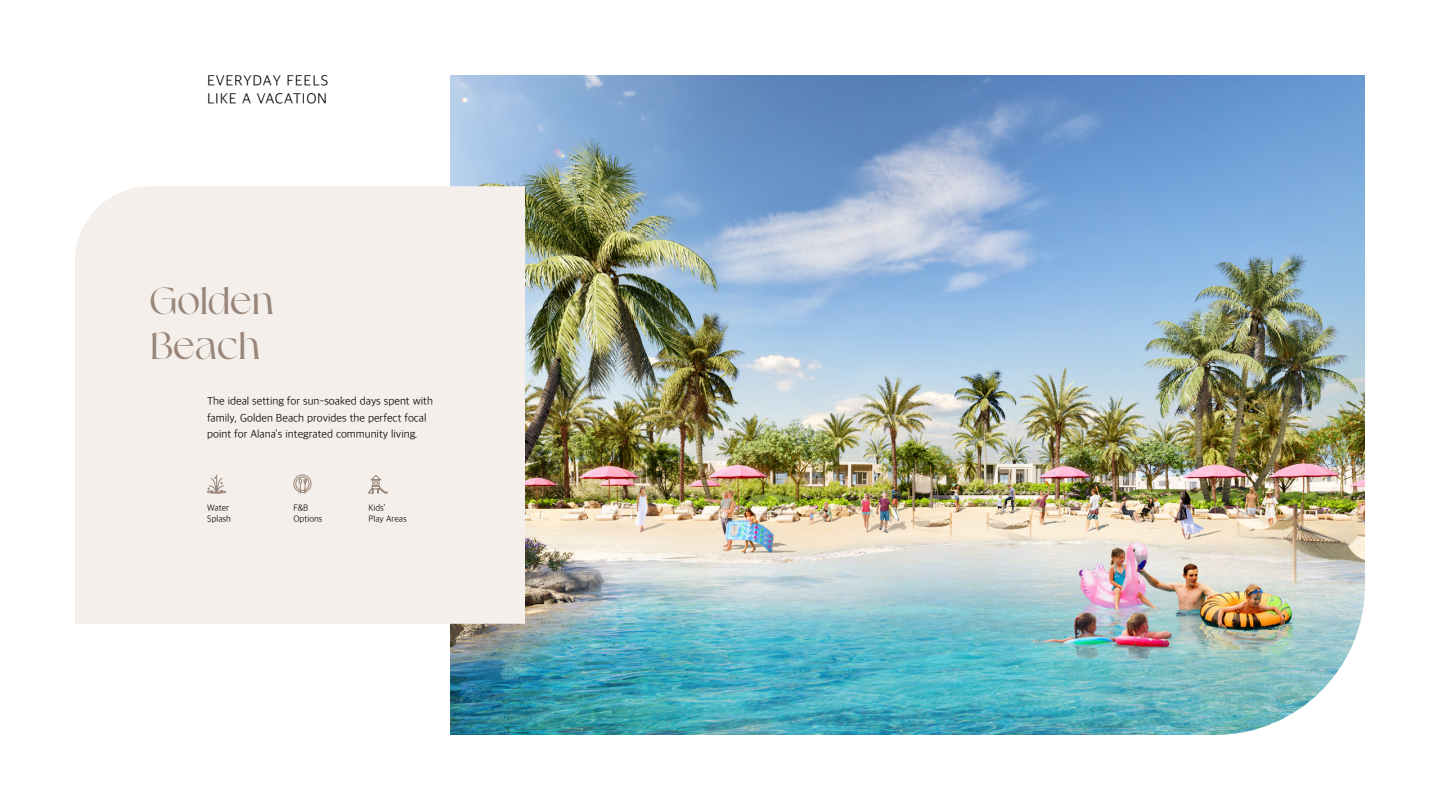
<style>
.page{position:relative;width:1440px;height:810px;background:#fff}
.page>*{position:absolute;margin:0;border:0;box-sizing:border-box;transform-origin:0 0}
.t1{font:37.5px/45px "Rische Demo";color:#998678}
.t2{font:300 15px/18.8px "Apple SD Gothic Neo";letter-spacing:.05em;color:#000}
.t3{font:300 11.25px/16.5px "Apple SD Gothic Neo";color:#000}
.t4{font:300 9px/11.2px "Apple SD Gothic Neo";color:#000}
</style>
<div class="page">
<img style="left:450px;top:75px;width:915px;height:660px">
<div style="left:75px;top:186px;width:450px;height:438px;background:#f4efea"></div>
<svg style="left:293px;top:474px;width:19px;height:20px"></svg>
<svg style="left:207px;top:474px;width:19px;height:20px"></svg>
<svg style="left:368px;top:475px;width:20px;height:19px"></svg>
<h2 class="t2" style="left:207px;top:72px;width:123px">EVERYDAY FEELS<br>LIKE A VACATION</h2>
<h1 class="t1" style="left:150px;top:280px;width:125px">Golden<br>Beach</h1>
<p class="t3" style="left:207px;top:393px;width:227px">The ideal setting for sun-soaked days spent with family, Golden Beach provides the perfect focal point for Alana s’ integrated community living.</p>
<p class="t4" style="left:207px;top:503px;width:25px">Water<br>Splash</p>
<p class="t4" style="left:294px;top:503px;width:31px">&amp;F B<br>Options</p>
<p class="t4" style="left:369px;top:503px;width:40px">Kids‘<br>Play Areas</p>
</div>
